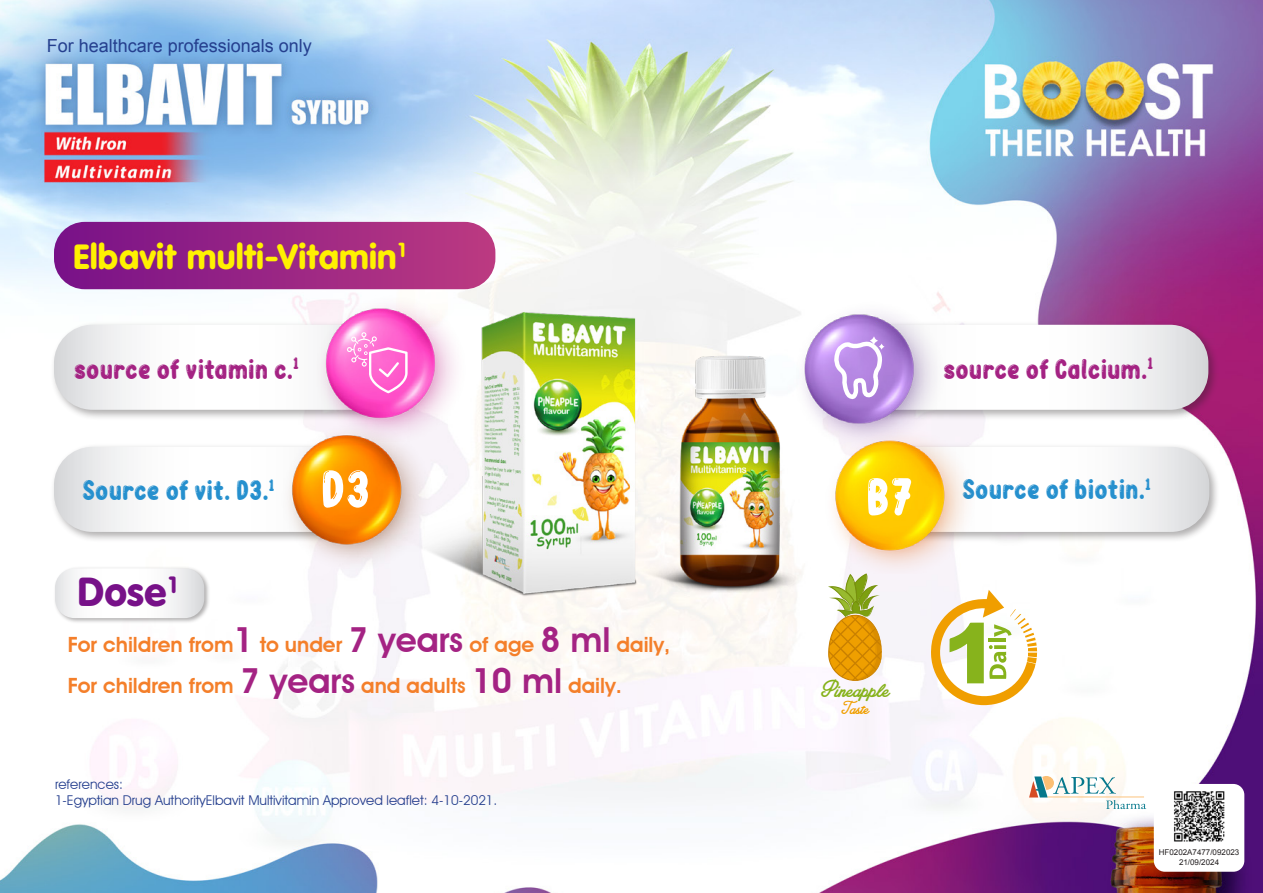
<style>
.page{position:relative;width:1263px;height:893px;background:#fff}
.page>*{position:absolute;margin:0;border:0;box-sizing:border-box;transform-origin:0 0}
.t1{font:53.4px "Bubble Bobble";color:#fff}
.t2{font:40.5px "VAG Rundschrift BQ";color:#718}
.t3{font:34.95px "VAG Rundschrift BQ";color:#fff101}
.t4{font:28.5px "Bubble Bobble";letter-spacing:-.005em;color:#a42383}
.t5{font:28.5px "Bubble Bobble";letter-spacing:-.005em;color:#2690ce}
.t6{font:25.35px "Amplify Personal Use Only";color:#86b21b}
.t7{font:600 21px/40.5px "Avant Garde IT Cby BT";color:#f47f2a}
.t8{font:19.05px "Amplify Personal Use Only";color:#ef9f00}
.t9{font:18px "Arial";color:#253f8e}
.t10{font:13.5px/16.2px "Avant Garde IT Cby BT";color:#253f8e}
.t11{font:7.95px/9.6px "Arial";color:#231f20;text-align:center}
.s1{font-size:34.5px;color:#a42383}
</style>
<div class="page">
<img style="left:0;top:0;width:1263px;height:893px">
<svg style="left:54px;top:222px;width:441px;height:67px;background:#972887"></svg>
<div style="left:53px;top:566px;width:157px;height:58px;background:#231f20;opacity:.36"></div>
<svg style="left:55px;top:568px;width:149px;height:50px"></svg>
<div style="left:840px;top:321px;width:379px;height:100px;background:#231f20;opacity:.36"></div>
<img style="left:895px;top:301px;width:94px;height:142px">
<img style="left:347px;top:256px;width:548px;height:388px">
<div style="left:865px;top:443px;width:355px;height:100px;background:#231f20;opacity:.36"></div>
<svg style="left:979px;top:447px;width:230px;height:85px"></svg>
<img style="left:786px;top:418px;width:193px;height:155px">
<div style="left:51px;top:443px;width:321px;height:100px;background:#231f20;opacity:.36"></div>
<svg style="left:54px;top:447px;width:221px;height:85px"></svg>
<img style="left:275px;top:441px;width:187px;height:137px">
<svg style="left:836px;top:325px;width:372px;height:85px"></svg>
<div style="left:51px;top:321px;width:334px;height:100px;background:#231f20;opacity:.36"></div>
<img style="left:256px;top:296px;width:221px;height:145px">
<svg style="left:54px;top:325px;width:354px;height:85px"></svg>
<svg style="left:828px;top:573px;width:54px;height:108px"></svg>
<svg style="left:930px;top:590px;width:107px;height:115px"></svg>
<svg style="left:1029px;top:776px;width:117px;height:33px"></svg>
<hr style="left:1047px;top:796px;width:97px;height:1px;background:#fbbf74">
<div style="left:1154px;top:784px;width:90px;height:88px;background:#fff;border-radius:11px"></div>
<img style="left:1174px;top:791px;width:51px;height:51px">
<p class="t9" style="left:47px;top:34px;width:267px">For healthcare professionals only</p>
<h3 class="t3" style="left:73px;top:236px;width:337px">Elbavit multi-Vitamin<sup>1</sup></h3>
<h3 class="t4" style="left:74px;top:353px;width:227px">source of vitamin c.<sup>1</sup></h3>
<h3 class="t5" style="left:82px;top:474px;width:194px">Source of vit. D3.<sup>1</sup></h3>
<h1 class="t1" style="left:321px;top:460px;width:51px">D3</h1>
<h2 class="t2" style="left:77px;top:569px;width:104px">Dose<sup>1</sup></h2>
<p class="t7" style="left:68px;top:624px;width:604px">For children from<span class="s1">1</span> to under <span class="s1">7 years</span> of age <span class="s1">8 ml</span> daily,<br>For children from <span class="s1">7 years</span> and adults <span class="s1">10 ml</span> daily.</p>
<p class="t10" style="left:55px;top:776px;width:444px">references:<br>1-Egyptian Drug AuthorityElbavit Multivitamin Approved leaflet: 4-10-2021.</p>
<h3 class="t4" style="left:943px;top:353px;width:212px">source of Calcium.<sup>1</sup></h3>
<h1 class="t1" style="left:866px;top:467px;width:49px">B7</h1>
<h3 class="t5" style="left:962px;top:474px;width:190px">Source of biotin.<sup>1</sup></h3>
<p class="t6" style="left:821px;top:675px;width:70px">Pineapple</p>
<p class="t8" style="left:841px;top:697px;width:29px">Taste</p>
<p class="t11" style="left:1159px;top:848px;width:82px">HF0202A7477/092023<br>21/09/2024</p>
</div>
